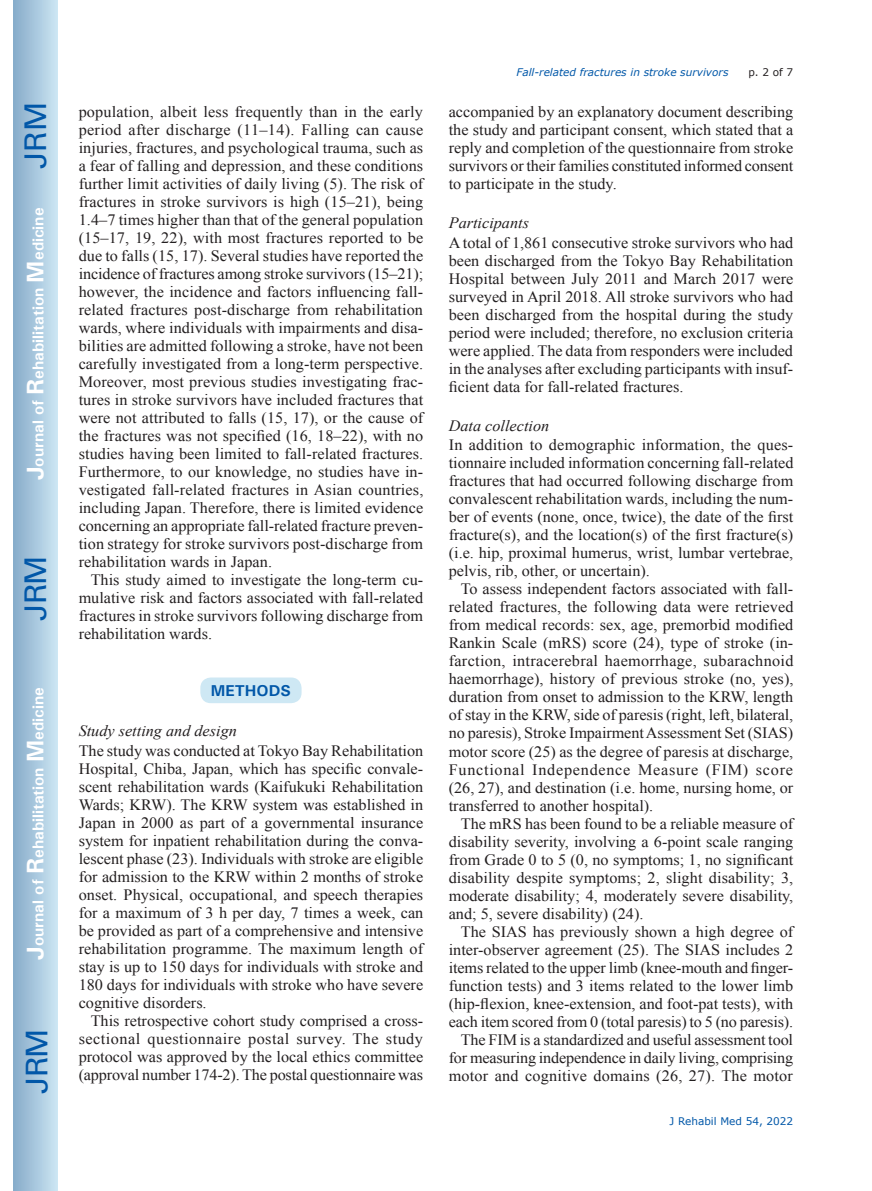
<style>
.page{position:relative;width:872px;height:1191px;background:#fff}
.page>*{position:absolute;margin:0;border:0;box-sizing:border-box;transform-origin:0 0}
.t1{font:30px "Univers";letter-spacing:-.03em;color:#0157a8}
.Txi{font:15.75px/18px "Times New Roman";color:#231f20;text-align:justify}
.Text_below_H2{font:15.75px/18px "Times New Roman";color:#231f20;text-align:justify}
.t2{font:700 15.75px "Univers";color:#fff}
.t3{font:italic 15.75px "Times New Roman";color:#231f20}
.H1{font:700 15.75px "Univers";color:#0157a8}
.t4{font:italic 10.5px "Verdana";color:#0157a8}
.t5{font:10.5px "Verdana";color:#0157a8}
.t6{font:10.5px "Verdana";color:#231f20}
.s1{font-size:24px}
</style>
<div class="page">
<div style="left:14px;top:0;width:43px;height:1191px;background:linear-gradient(to right,#88acca,#cbe5f2)"></div>
<div style="left:200px;top:677px;width:101px;height:26px;background:#cee8f4;border-radius:10px"></div>
<h1 class="t1" style="left:18px;top:169px;width:68px;rotate:-90deg">JRM</h1>
<p class="t2" style="left:28px;top:480px;width:274px;rotate:-90deg"><span class="s1">J</span>ournal of <span class="s1">R</span>ehabilitation <span class="s1">M</span>edicine</p>
<h1 class="t1" style="left:18px;top:620px;width:67px;rotate:-90deg">JRM</h1>
<p class="t2" style="left:28px;top:959px;width:274px;rotate:-90deg"><span class="s1">J</span>ournal of <span class="s1">R</span>ehabilitation <span class="s1">M</span>edicine</p>
<h1 class="t1" style="left:19px;top:1093px;width:67px;rotate:-90deg">JRM</h1>
<p class="Txi" style="left:79px;top:103px;width:346px">population, albeit less frequently than in the early period after discharge (11–14). Falling can cause injuries, fractures, and psychological trauma, such as a fear of falling and depression, and these conditions further limit activities of daily living (5). The risk of fractures in stroke survivors is high (15–21), being 1.4–7 times higher than that of the general population (15–17, 19, 22), with most fractures reported to be due to falls (15, 17). Several studies have reported the incidence of fractures among stroke survivors (15–21); however, the incidence and factors influencing fall&shy;related fractures post-discharge from rehabilitation wards, where individuals with impairments and disa&shy;bilities are admitted following a stroke, have not been carefully investigated from a long-term perspective.<br>Moreover, most previous studies investigating frac&shy;tures in stroke survivors have included fractures that were not attributed to falls (15, 17), or the cause of the fractures was not specified (16, 18–22), with no studies having been limited to fall-related fractures.<br>Furthermore, to our knowledge, no studies have in&shy;vestigated fall-related fractures in Asian countries, including Japan. Therefore, there is limited evidence concerning an appropriate fall-related fracture preven&shy;tion strategy for stroke survivors post-discharge from rehabilitation wards in Japan.</p>
<p class="Txi" style="left:79px;top:571px;width:346px;text-indent:12px">This study aimed to investigate the long-term cu&shy;mulative risk and factors associated with fall-related fractures in stroke survivors following discharge from rehabilitation wards.</p>
<p class="H1" style="left:211px;top:680px;width:82px">METHODS</p>
<h2 class="t3" style="left:79px;top:720px;width:160px">Study setting and design</h2>
<p class="Text_below_H2" style="left:79px;top:741px;width:346px">The study was conducted at Tokyo Bay Rehabilitation Hospital, Chiba, Japan, which has specific convale&shy;scent rehabilitation wards (Kaifukuki Rehabilitation Wards; KRW). The KRW system was established in Japan in 2000 as part of a governmental insurance system for inpatient rehabilitation during the conva&shy;lescent phase (23). Individuals with stroke are eligible for admission to the KRW within 2 months of stroke onset. Physical, occupational, and speech therapies for a maximum of 3 h per day, 7 times a week, can be provided as part of a comprehensive and intensive rehabilitation programme. The maximum length of stay is up to 150 days for individuals with stroke and 180 days for individuals with stroke who have severe cognitive disorders.</p>
<p class="Txi" style="left:79px;top:1011px;width:346px;text-indent:12px">This retrospective cohort study comprised a cross&shy;sectional questionnaire postal survey. The study protocol was approved by the local ethics committee (approval number 174-2). The postal questionnaire was</p>
<p class="t4" style="left:516px;top:65px;width:214px">Fall-related fractures in stroke survivors</p>
<p class="t6" style="left:748px;top:65px;width:46px">p. 2 of 7</p>
<p class="Txi" style="left:449px;top:103px;width:346px">accompanied by an explanatory document describing the study and participant consent, which stated that a reply and completion of the questionnaire from stroke survivors or their families constituted informed consent to participate in the study.</p>
<h2 class="t3" style="left:449px;top:212px;width:82px">Participants</h2>
<p class="Text_below_H2" style="left:449px;top:233px;width:346px">A total of 1,861 consecutive stroke survivors who had been discharged from the Tokyo Bay Rehabilitation Hospital between July 2011 and March 2017 were surveyed in April 2018. All stroke survivors who had been discharged from the hospital during the study period were included; therefore, no exclusion criteria were applied. The data from responders were included in the analyses after excluding participants with insuf&shy;ficient data for fall-related fractures.</p>
<h2 class="t3" style="left:449px;top:415px;width:102px">Data collection</h2>
<p class="Text_below_H2" style="left:449px;top:436px;width:346px">In addition to demographic information, the ques&shy;tionnaire included information concerning fall-related fractures that had occurred following discharge from convalescent rehabilitation wards, including the num&shy;ber of events (none, once, twice), the date of the first fracture(s), and the location(s) of the first fracture(s) (i.e. hip, proximal humerus, wrist, lumbar vertebrae, pelvis, rib, other, or uncertain).</p>
<p class="Txi" style="left:449px;top:580px;width:346px;text-indent:12px">To assess independent factors associated with fall&shy;related fractures, the following data were retrieved from medical records: sex, age, premorbid modified Rankin Scale (mRS) score (24), type of stroke (in&shy;farction, intracerebral haemorrhage, subarachnoid haemorrhage), history of previous stroke (no, yes), duration from onset to admission to the KRW, length of stay in the KRW, side of paresis (right, left, bilateral, no paresis), Stroke Impairment Assessment Set (SIAS) motor score (25) as the degree of paresis at discharge, Functional Independence Measure (FIM) score (26, 27), and destination (i.e. home, nursing home, or transferred to another hospital).</p>
<p class="Txi" style="left:449px;top:814px;width:346px;text-indent:12px">The mRS has been found to be a reliable measure of disability severity, involving a 6-point scale ranging from Grade 0 to 5 (0, no symptoms; 1, no significant disability despite symptoms; 2, slight disability; 3, moderate disability; 4, moderately severe disability, and; 5, severe disability) (24).</p>
<p class="Txi" style="left:449px;top:922px;width:346px;text-indent:12px">The SIAS has previously shown a high degree of inter-observer agreement (25). The SIAS includes 2 items related to the upper limb (knee-mouth and finger&shy;function tests) and 3 items related to the lower limb (hip-flexion, knee-extension, and foot-pat tests), with each item scored from 0 (total paresis) to 5 (no paresis).</p>
<p class="Txi" style="left:449px;top:1030px;width:346px;text-indent:12px">The FIM is a standardized and useful assessment tool for measuring independence in daily living, comprising motor and cognitive domains (26, 27). The motor</p>
<p class="t5" style="left:669px;top:1114px;width:125px">J Rehabil Med 54, 2022</p>
</div>
